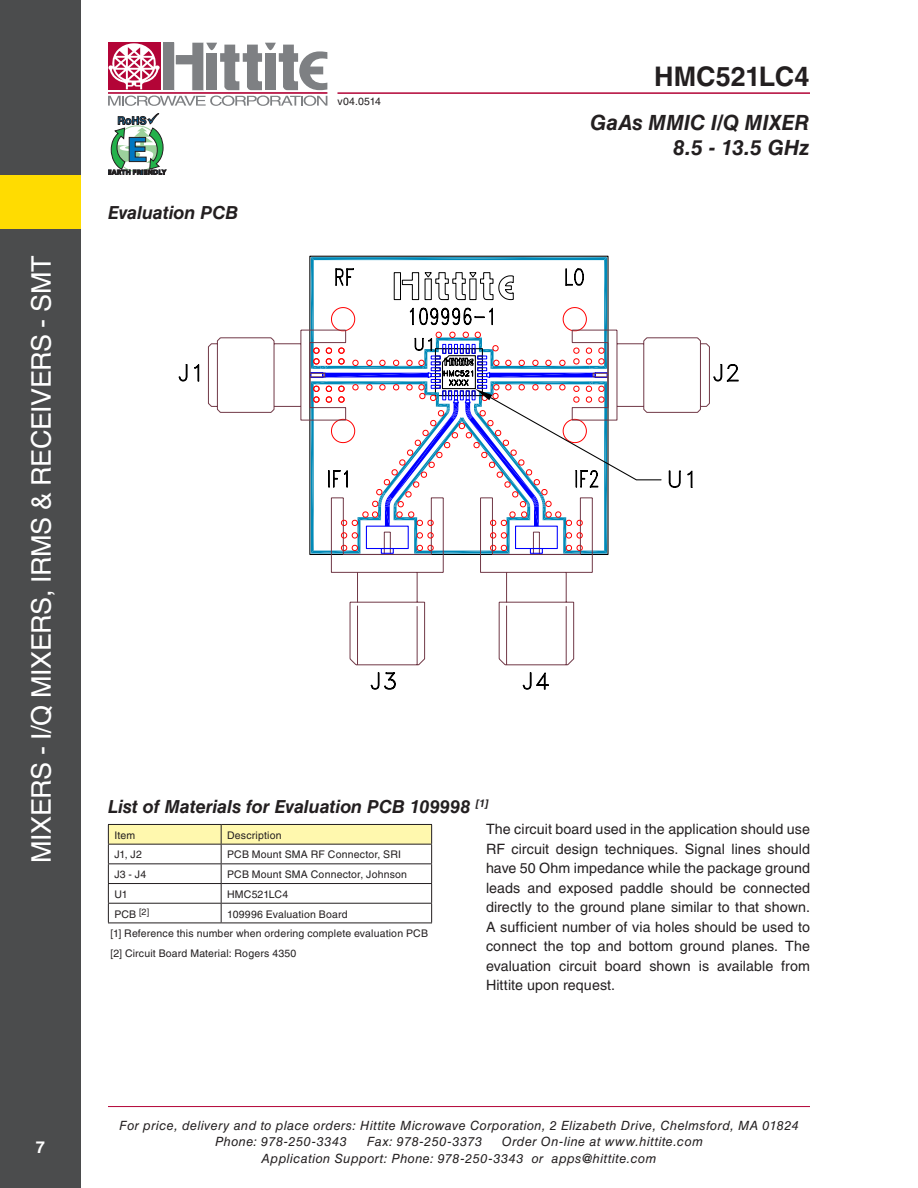
<style>
.page{position:relative;width:918px;height:1188px;background:#fff}
.page>*{position:absolute;margin:0;border:0;box-sizing:border-box;transform-origin:0 0}
.t1{font:27px "Helvetica LT Std";letter-spacing:-.015em;color:#fff}
.t2{font:700 27px "Helvetica LT Std";color:#231f20}
.t3{font:italic 700 21px/25.2px "Helvetica LT Std";letter-spacing:.005em;color:#231f20;text-align:right}
.t4{font:italic 700 18px "Helvetica LT Std";letter-spacing:-.005em;color:#231f20}
.t5{font:700 16.5px "Helvetica LT Std";color:#fff}
.t6{font:14.25px/19.5px "Helvetica LT Std";letter-spacing:.005em;color:#231f20;text-align:justify}
.t7{font:italic 12.75px/16.5px "Helvetica LT Std";letter-spacing:.035em;color:#231f20}
.t8{font:10.5px/19.6px "Helvetica LT Std";letter-spacing:.015em;color:#231f20}
</style>
<div class="page">
<hr style="left:108px;top:1106px;width:702px;height:1px;background:#b30437">
<hr style="left:338px;top:92px;width:472px;height:2px;background:#b30437">
<div style="left:163px;top:43px;width:11px;height:47px;background:#7e8083"></div>
<div style="left:108px;top:43px;width:52px;height:47px;background:#b30437"></div>
<hr style="left:108px;top:92px;width:219px;height:2px;background:#b30437">
<svg style="left:176px;top:43px;width:151px;height:47px"></svg>
<svg style="left:108px;top:96px;width:219px;height:10px"></svg>
<svg style="left:108px;top:43px;width:52px;height:46px"></svg>
<svg style="left:108px;top:113px;width:58px;height:62px"></svg>
<div style="left:0;top:0;width:81px;height:1188px;background:#4b4c4d"></div>
<div style="left:0;top:175px;width:81px;height:54px;background:#ffdc01"></div>
<svg style="left:108px;top:824px;width:324px;height:99px"></svg>
<hr style="left:108px;top:923px;width:113px;height:1px;background:#231f20">
<hr style="left:221px;top:923px;width:211px;height:1px;background:#231f20">
<svg style="left:178px;top:364px;width:22px;height:18px"></svg>
<svg style="left:370px;top:364px;width:369px;height:326px"></svg>
<svg style="left:207px;top:257px;width:504px;height:409px"></svg>
<h1 class="t1" style="left:26px;top:863px;width:609px;rotate:-90deg">MIXERS - I/Q MIXERS, IRMS &amp; RECEIVERS - SMT</h1>
<p class="t5" style="left:36px;top:1138px;width:11px">7</p>
<p class="t4" style="left:108px;top:202px;width:132px">Evaluation PCB</p>
<p class="t8" style="left:338px;top:91px;width:45px">v04.0514</p>
<h1 class="t2" style="left:654px;top:60px;width:157px">HMC521LC4</h1>
<h2 class="t3" style="left:590px;top:109px;width:221px">GaAs MMIC I/Q MIXER<br>8.5 - 13.5 GHz</h2>
<p class="t4" style="left:108px;top:796px;width:382px">List of Materials for Evaluation PCB 109998 <sup>[1]</sup></p>
<p class="t8" style="left:114px;top:825px;width:22px">Item</p>
<p class="t8" style="left:227px;top:825px;width:56px">Description</p>
<p class="t8" style="left:114px;top:845px;width:29px">J1, J2</p>
<p class="t8" style="left:227px;top:845px;width:175px">PCB Mount SMA RF Connector, SRI</p>
<p class="t8" style="left:114px;top:865px;width:33px">J3 - J4</p>
<p class="t8" style="left:227px;top:865px;width:181px">PCB Mount SMA Connector, Johnson</p>
<p class="t8" style="left:114px;top:884px;width:15px">U1</p>
<p class="t8" style="left:227px;top:884px;width:63px">HMC521LC4</p>
<p class="t8" style="left:114px;top:904px;width:36px">PCB <sup>[2]</sup></p>
<p class="t6" style="left:486px;top:820px;width:326px">The circuit board used in the application should use RF circuit design techniques. Signal lines should have 50 Ohm impedance while the package ground leads and exposed paddle should be connected directly to the ground plane similar to that shown.<br>A sufficient number of via holes should be used to connect the top and bottom ground planes. The evaluation circuit board shown is available from Hittite upon request.</p>
<p class="t8" style="left:111px;top:904px;width:319px;text-indent:117px">109996 Evaluation Board<br>[1] Reference this number when ordering complete evaluation PCB [2] Circuit Board Material: Rogers 4350</p>
<p class="t7" style="left:215px;top:1117px;width:585px;text-indent:-96px">For price, delivery and to place orders: Hittite Microwave Corporation, 2 Elizabeth Drive, Chelmsford, MA 01824<br>Phone: 978-250-3343</p>
<p class="t7" style="left:262px;top:1133px;width:443px;text-indent:240px">Order On-line at www.hittite.com<br>Application Support: Phone: 978-250-3343 or apps@hittite.com</p>
<p class="t7" style="left:367px;top:1133px;width:117px">Fax: 978-250-3373</p>
</div>
